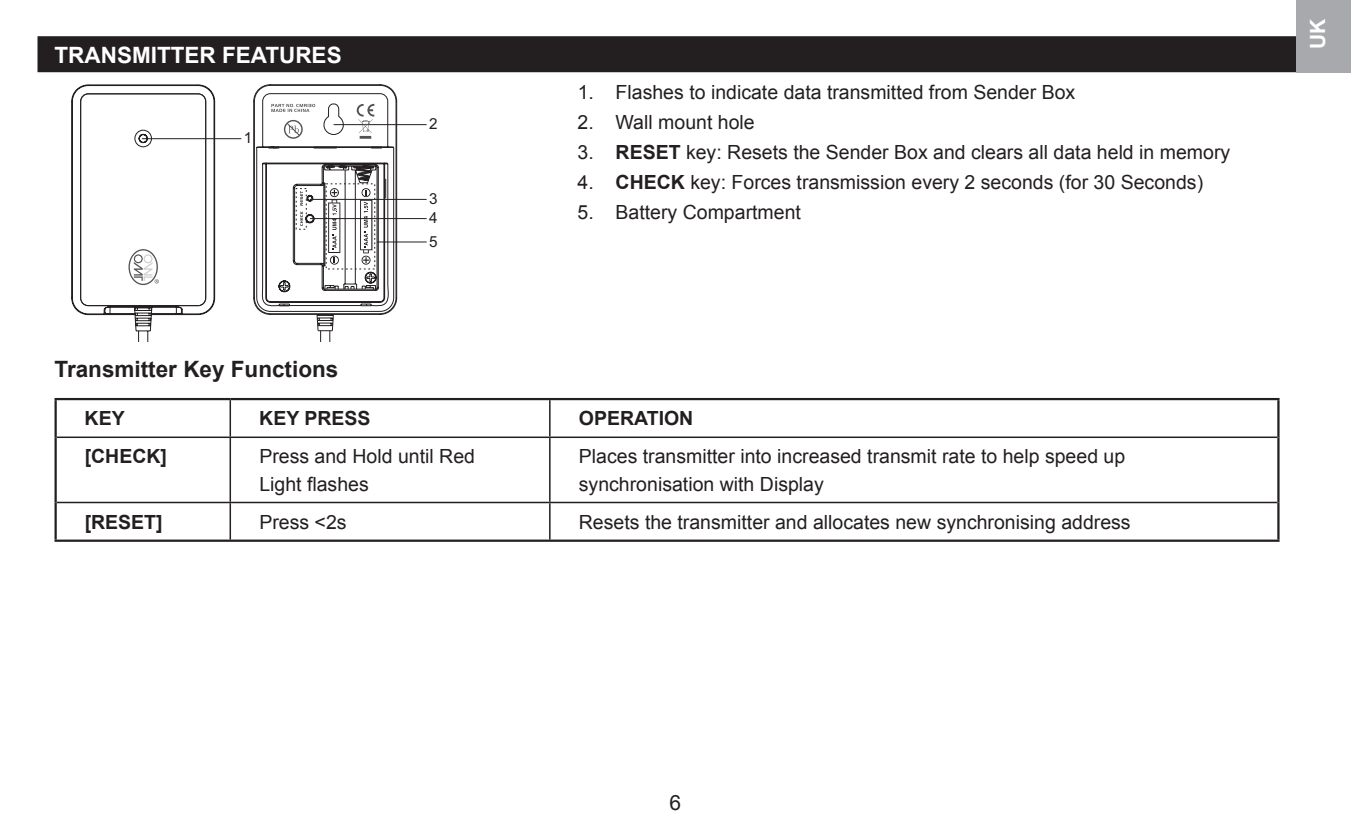
<style>
.page{position:relative;width:1351px;height:832px;background:#fff}
.page>*{position:absolute;margin:0;border:0;box-sizing:border-box;transform-origin:0 0}
.t1{font:700 22.5px "Arial";color:#231f20}
.t2{font:700 22.5px "Arial";color:#fff}
.t3{font:700 21px "Arial";color:#fff}
.t4{font:21px "Arial";color:#231f20}
.t5{font:19.5px/27px "Arial";color:#231f20}
.t6{font:700 19.5px "Arial";color:#231f20}
.t7{font:15.3px/19.2px "Arial";color:#231f20}
.s1{font-weight:700}
</style>
<div class="page">
<div style="left:37px;top:36px;width:1259px;height:36px;background:#231f20"></div>
<svg style="left:72px;top:85px;width:144px;height:257px"></svg>
<hr style="left:142px;top:138px;width:99px;height:1px;background:#231f20">
<hr style="left:334px;top:124px;width:93px;height:1px;background:#231f20">
<hr style="left:310px;top:199px;width:117px;height:1px;background:#231f20">
<hr style="left:310px;top:218px;width:117px;height:1px;background:#231f20">
<hr style="left:377px;top:241px;width:50px;height:1px;background:#231f20">
<svg style="left:253px;top:85px;width:144px;height:257px"></svg>
<hr style="left:54px;top:398px;width:176px;height:2px;background:#231f20">
<hr style="left:54px;top:400px;width:3px;height:37px;background:#231f20">
<hr style="left:230px;top:398px;width:1049px;height:2px;background:#231f20">
<hr style="left:1277px;top:400px;width:2px;height:37px;background:#231f20">
<hr style="left:54px;top:437px;width:3px;height:65px;background:#231f20">
<hr style="left:1277px;top:437px;width:2px;height:65px;background:#231f20">
<hr style="left:54px;top:502px;width:3px;height:37px;background:#231f20">
<hr style="left:1277px;top:502px;width:2px;height:37px;background:#231f20">
<hr style="left:54px;top:539px;width:1225px;height:3px;background:#231f20">
<hr style="left:229px;top:400px;width:2px;height:36px;background:#231f20">
<hr style="left:549px;top:400px;width:1px;height:36px;background:#231f20">
<hr style="left:57px;top:436px;width:493px;height:2px;background:#231f20">
<hr style="left:229px;top:438px;width:2px;height:64px;background:#231f20">
<hr style="left:550px;top:436px;width:727px;height:2px;background:#231f20">
<hr style="left:549px;top:438px;width:1px;height:64px;background:#231f20">
<hr style="left:57px;top:502px;width:493px;height:1px;background:#231f20">
<hr style="left:229px;top:503px;width:2px;height:36px;background:#231f20">
<hr style="left:550px;top:502px;width:727px;height:1px;background:#231f20">
<hr style="left:549px;top:503px;width:1px;height:36px;background:#231f20">
<div style="left:1296px;top:0;width:55px;height:73px;background:#a8a9ad"></div>
<p class="t2" style="left:54px;top:42px;width:289px">TRANSMITTER FEATURES</p>
<p class="t7" style="left:244px;top:128px;width:10px">1</p>
<p class="t7" style="left:429px;top:114px;width:10px">2</p>
<p class="t7" style="left:429px;top:189px;width:10px">3<br>4</p>
<p class="t7" style="left:429px;top:232px;width:10px">5</p>
<p class="t5" style="left:577px;top:79px;width:499px">1. Flashes to indicate data transmitted from Sender Box</p>
<p class="t5" style="left:577px;top:109px;width:179px">2. Wall mount hole</p>
<p class="t5" style="left:577px;top:138px;width:654px">3. <span class="s1">RESET</span> key: Resets the Sender Box and clears all data held in memory</p>
<p class="t5" style="left:577px;top:168px;width:627px">4. <span class="s1">CHECK</span> key: Forces transmission every 2 seconds (for 30 Seconds)</p>
<p class="t5" style="left:577px;top:198px;width:225px">5. Battery Compartment</p>
<p class="t1" style="left:54px;top:357px;width:285px">Transmitter Key Functions</p>
<p class="t6" style="left:85px;top:407px;width:42px">KEY</p>
<p class="t6" style="left:259px;top:407px;width:113px">KEY PRESS</p>
<p class="t6" style="left:579px;top:407px;width:116px">OPERATION</p>
<p class="t6" style="left:85px;top:446px;width:84px">[CHECK]</p>
<p class="t5" style="left:259px;top:443px;width:217px">Press and Hold until Red<br>Light flashes</p>
<p class="t5" style="left:579px;top:443px;width:548px">Places transmitter into increased transmit rate to help speed up synchronisation with Display</p>
<p class="t6" style="left:85px;top:511px;width:80px">[RESET]</p>
<p class="t5" style="left:259px;top:508px;width:89px">Press &lt;2s</p>
<p class="t5" style="left:579px;top:508px;width:553px">Resets the transmitter and allocates new synchronising address</p>
<p class="t3" style="left:1305px;top:49px;width:32px;rotate:-90deg">UK</p>
<p class="t3" style="left:1318px;top:49px;width:32px;rotate:-90deg">UK</p>
<p class="t4" style="left:669px;top:790px;width:13px">6</p>
</div>
